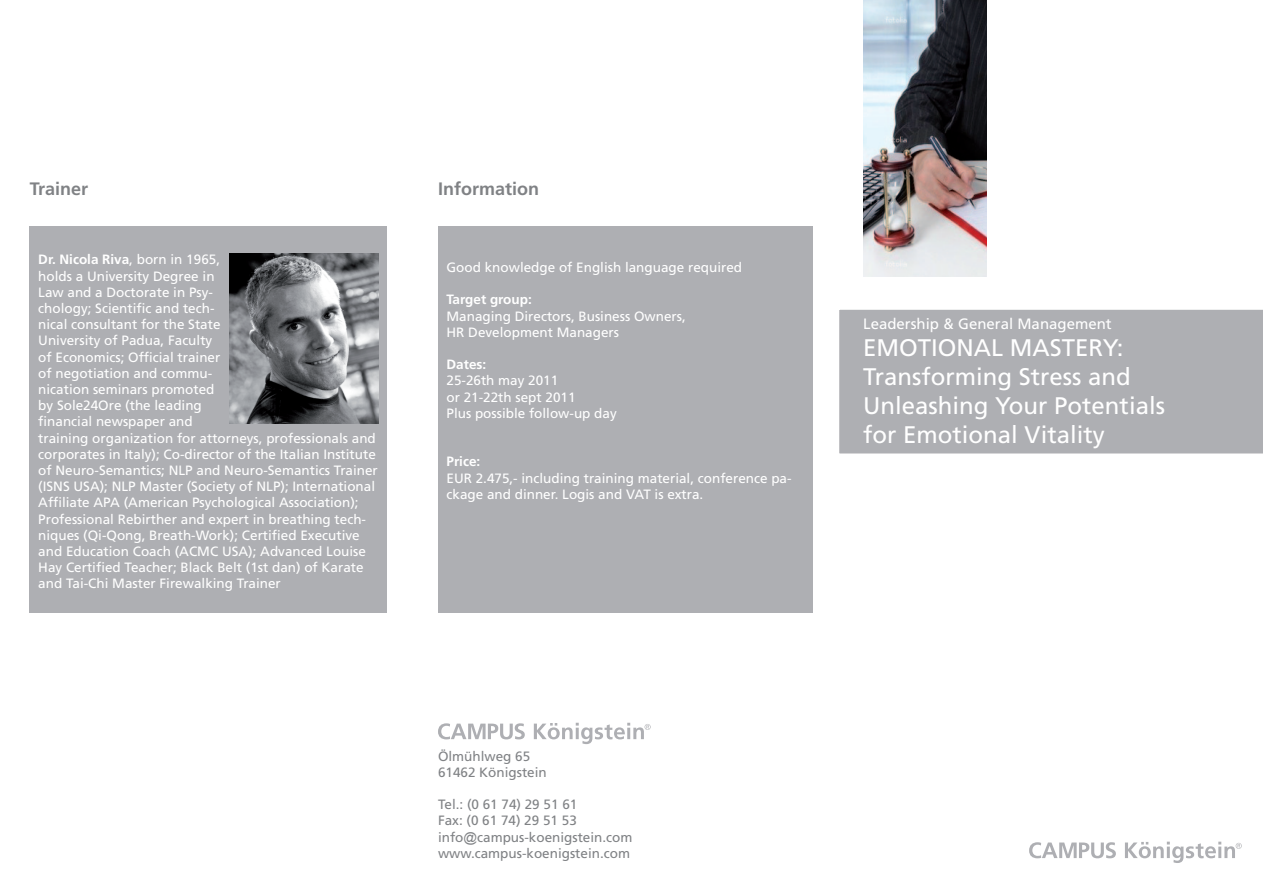
<style>
.page{position:relative;width:1263px;height:893px;background:#fff}
.page>*{position:absolute;margin:0;border:0;box-sizing:border-box;transform-origin:0 0}
.t1{font:24px/28.8px "Frutiger LT Std";color:#fff}
.t2{font:700 18px "Frutiger LT Std";color:#808285}
.t3{font:15px "Frutiger LT Std";color:#fff}
.t4{font:13.5px/16.2px "Frutiger LT Std";color:#fff}
.t5{font:13.5px/16.2px "Frutiger LT Std";color:#808285}
.t6{font:700 13.5px "Frutiger LT Std";color:#fff}
.s1{font-weight:700}
.s2{font-family:"Arial"}
</style>
<div class="page">
<div style="left:438px;top:226px;width:374px;height:386px;background:#aeafb3"></div>
<div style="left:839px;top:309px;width:424px;height:145px;background:#aeafb3"></div>
<svg style="left:1029px;top:842px;width:87px;height:16px"></svg>
<svg style="left:1125px;top:842px;width:117px;height:21px"></svg>
<svg style="left:438px;top:723px;width:87px;height:16px"></svg>
<svg style="left:534px;top:723px;width:117px;height:21px"></svg>
<img style="left:863px;top:0;width:123px;height:276px">
<div style="left:30px;top:226px;width:357px;height:386px;background:#aeafb3"></div>
<img style="left:230px;top:253px;width:148px;height:170px">
<h2 class="t2" style="left:30px;top:179px;width:60px">Trainer</h2>
<h2 class="t2" style="left:438px;top:179px;width:103px">Information</h2>
<p class="t4" style="left:38px;top:252px;width:341px"><span class="s1">Dr. Nicola Riva</span>, born in 1965,<br>holds a University Degree in<br>Law and a Doctorate in Psy-<br>chology; Scientific and tech-<br>nical consultant for the State<br>University of Padua, Faculty<br>of Economics; Official trainer<br>of negotiation and commu-<br>nication seminars promoted<br>by Sole24Ore (the leading<br>financial newspaper and<br>training organization for attorneys, professionals and corporates in Italy); Co-director of the Italian Institute of Neuro-Semantics; NLP and Neuro-Semantics Trainer (ISNS USA); NLP Master (Society of NLP); International Affiliate APA (American Psychological Association); Professional Rebirther and expert in breathing tech&shy;niques (Qi-Qong, Breath-Work); Certified Executive and Education Coach (ACMC USA); Advanced Louise Hay Certified Teacher; Black Belt (1st dan) of Karate and Tai-Chi Master Firewalking Trainer</p>
<p class="t4" style="left:446px;top:259px;width:297px">Good knowledge of English language required</p>
<p class="t6" style="left:446px;top:292px;width:87px">Target group:</p>
<p class="t4" style="left:446px;top:308px;width:241px">Managing Directors, Business Owners,<br>HR Development Managers</p>
<p class="t6" style="left:446px;top:356px;width:41px">Dates:</p>
<p class="t4" style="left:446px;top:373px;width:172px">25-26th may 2011<br>or 21-22th sept 2011<br>Plus possible follow-up day</p>
<p class="t6" style="left:446px;top:454px;width:35px">Price:</p>
<p class="t4" style="left:446px;top:470px;width:347px">EUR 2.475,- including training material, conference pa&shy;ckage and dinner. Logis and VAT is extra.</p>
<p class="t5" style="left:438px;top:748px;width:110px">Ölmühlweg 65<br>61462 Königstein</p>
<p class="t5" style="left:438px;top:796px;width:196px">Tel.: (0 61 74) 29 51 61<br>Fax: (0 61 74) 29 51 53 info<span class="s2">@</span>campus-koenigstein.com www.campus-koenigstein.com</p>
<p class="t3" style="left:863px;top:315px;width:250px">Leadership &amp; General Management</p>
<h1 class="t1" style="left:863px;top:334px;width:303px">EMOTIONAL MASTERY:<br>Transforming Stress and<br>Unleashing Your Potentials for Emotional Vitality</h1>
</div>
